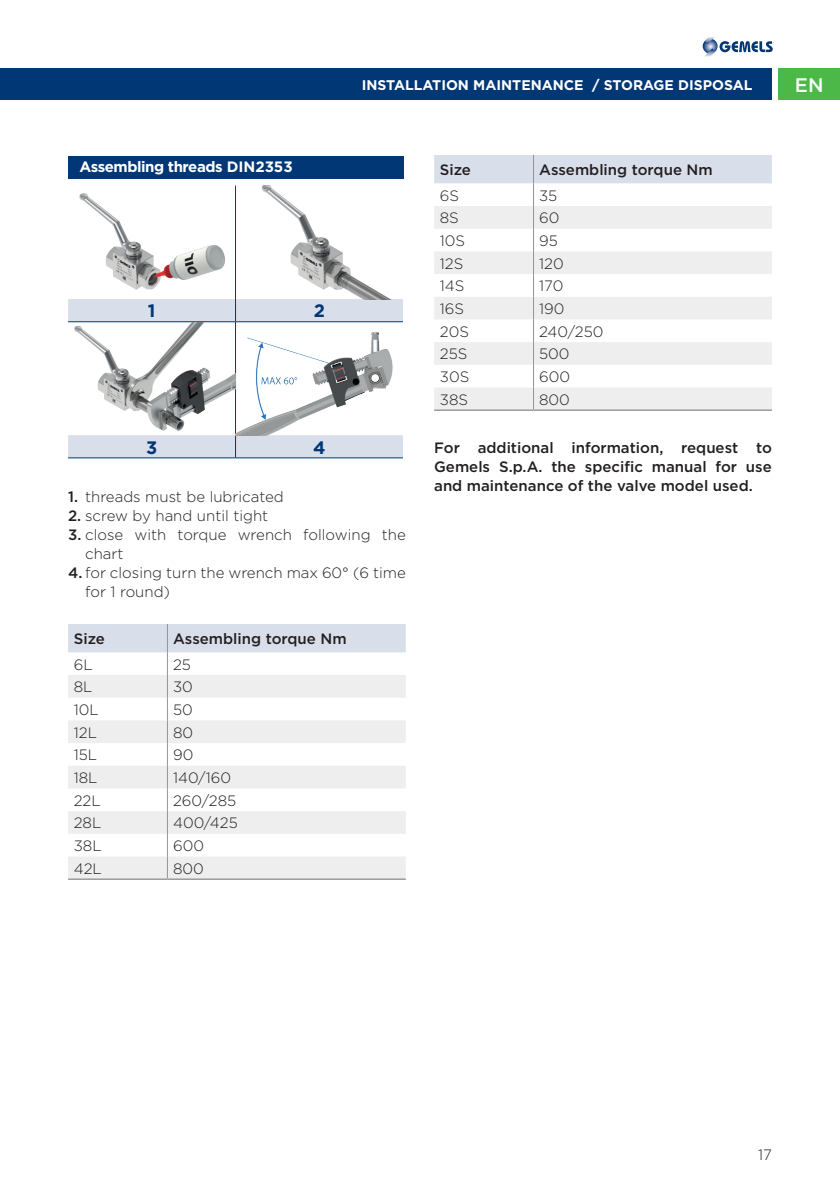
<style>
.page{position:relative;width:840px;height:1191px;background:#fff}
.page>*{position:absolute;margin:0;border:0;box-sizing:border-box;transform-origin:0 0}
.t1{font:500 19.6px "Gotham";color:#fff}
.Testo{font:700 18px "Gotham";color:#013775}
.Testo_rientro{font:300 15px/19px "Gotham";color:#231f20}
.Testo-2{font:500 15px/19px "Gotham";color:#231f20;text-align:justify}
.Testo_rientro-2{font:500 15px "Gotham";color:#231f20}
.Testo-3{font:700 15px "Gotham";letter-spacing:-.03em;color:#fff}
.t2{font:700 14px "Gotham";color:#fff}
.s1{font-weight:500}
</style>
<div class="page">
<div style="left:778px;top:68px;width:61px;height:32px;background:#4cb848"></div>
<div style="left:0;top:68px;width:771px;height:32px;background:#013775"></div>
<svg style="left:703px;top:37px;width:69px;height:20px"></svg>
<div style="left:68px;top:156px;width:335px;height:23px;background:#013775"></div>
<div style="left:68px;top:299px;width:335px;height:158px;background:#d9deeb"></div>
<hr style="left:68px;top:321px;width:167px;height:1px;background:#013775">
<hr style="left:235px;top:321px;width:168px;height:1px;background:#013775">
<hr style="left:68px;top:457px;width:167px;height:1px;background:#013775">
<hr style="left:235px;top:457px;width:168px;height:1px;background:#013775">
<hr style="left:235px;top:186px;width:1px;height:113px;background:#013775">
<svg style="left:235px;top:299px;width:1px;height:22px"></svg>
<svg style="left:235px;top:435px;width:1px;height:22px"></svg>
<img style="left:79px;top:193px;width:146px;height:97px">
<img style="left:262px;top:186px;width:128px;height:113px">
<img style="left:68px;top:322px;width:327px;height:113px">
<svg style="left:68px;top:624px;width:337px;height:254px"></svg>
<hr style="left:68px;top:878px;width:99px;height:2px;background:#939598">
<hr style="left:167px;top:878px;width:238px;height:2px;background:#939598">
<svg style="left:434px;top:155px;width:337px;height:254px"></svg>
<hr style="left:434px;top:409px;width:99px;height:2px;background:#939598">
<hr style="left:533px;top:409px;width:238px;height:2px;background:#939598">
<p class="t2" style="left:361px;top:75px;width:392px">INSTALLATION MAINTENANCE / STORAGE DISPOSAL</p>
<h1 class="t1" style="left:794px;top:72px;width:30px">EN</h1>
<p class="Testo-3" style="left:79px;top:157px;width:215px">Assembling threads DIN2353</p>
<p class="Testo" style="left:148px;top:299px;width:9px">1</p>
<p class="Testo" style="left:313px;top:299px;width:13px">2</p>
<p class="Testo" style="left:146px;top:435px;width:13px">3</p>
<p class="Testo" style="left:313px;top:435px;width:14px">4</p>
<p class="Testo_rientro" style="left:68px;top:487px;width:217px"><span class="s1">1.</span> threads must be lubricated</p>
<p class="Testo_rientro" style="left:68px;top:506px;width:201px"><span class="s1">2.</span> screw by hand until tight</p>
<p class="Testo_rientro" style="left:85px;top:525px;width:322px;text-indent:-17px"><span class="s1">3.</span> close with torque wrench following the chart</p>
<p class="Testo_rientro" style="left:85px;top:563px;width:322px;text-indent:-17px"><span class="s1">4.</span> for closing turn the wrench max 60° (6 time for 1 round)</p>
<p class="Testo_rientro-2" style="left:74px;top:629px;width:33px">Size</p>
<p class="Testo_rientro-2" style="left:173px;top:629px;width:175px">Assembling torque Nm</p>
<p class="Testo_rientro" style="left:74px;top:654px;width:20px">6L</p>
<p class="Testo_rientro" style="left:173px;top:654px;width:19px">25</p>
<p class="Testo_rientro" style="left:74px;top:677px;width:20px">8L</p>
<p class="Testo_rientro" style="left:173px;top:677px;width:21px">30</p>
<p class="Testo_rientro" style="left:74px;top:700px;width:26px">10L</p>
<p class="Testo_rientro" style="left:173px;top:700px;width:21px">50</p>
<p class="Testo_rientro" style="left:74px;top:722px;width:25px">12L</p>
<p class="Testo_rientro" style="left:173px;top:722px;width:22px">80</p>
<p class="Testo_rientro" style="left:74px;top:745px;width:25px">15L</p>
<p class="Testo_rientro" style="left:173px;top:745px;width:22px">90</p>
<p class="Testo_rientro" style="left:74px;top:768px;width:25px">18L</p>
<p class="Testo_rientro" style="left:173px;top:768px;width:60px">140/160</p>
<p class="Testo_rientro" style="left:74px;top:790px;width:28px">22L</p>
<p class="Testo_rientro" style="left:173px;top:790px;width:65px">260/285</p>
<p class="Testo_rientro" style="left:74px;top:813px;width:29px">28L</p>
<p class="Testo_rientro" style="left:173px;top:813px;width:66px">400/425</p>
<p class="Testo_rientro" style="left:74px;top:836px;width:29px">38L</p>
<p class="Testo_rientro" style="left:173px;top:836px;width:32px">600</p>
<p class="Testo_rientro" style="left:74px;top:858px;width:30px">42L</p>
<p class="Testo_rientro" style="left:173px;top:858px;width:32px">800</p>
<p class="Testo_rientro-2" style="left:439px;top:160px;width:33px">Size</p>
<p class="Testo_rientro-2" style="left:539px;top:160px;width:175px">Assembling torque Nm</p>
<p class="Testo_rientro" style="left:439px;top:185px;width:21px">6S</p>
<p class="Testo_rientro" style="left:539px;top:185px;width:20px">35</p>
<p class="Testo_rientro" style="left:439px;top:208px;width:21px">8S</p>
<p class="Testo_rientro" style="left:539px;top:208px;width:22px">60</p>
<p class="Testo_rientro" style="left:439px;top:231px;width:27px">10S</p>
<p class="Testo_rientro" style="left:539px;top:231px;width:20px">95</p>
<p class="Testo_rientro" style="left:439px;top:253px;width:25px">12S</p>
<p class="Testo_rientro" style="left:539px;top:253px;width:26px">120</p>
<p class="Testo_rientro" style="left:439px;top:276px;width:26px">14S</p>
<p class="Testo_rientro" style="left:539px;top:276px;width:26px">170</p>
<p class="Testo_rientro" style="left:439px;top:299px;width:26px">16S</p>
<p class="Testo_rientro" style="left:539px;top:299px;width:27px">190</p>
<p class="Testo_rientro" style="left:439px;top:321px;width:31px">20S</p>
<p class="Testo_rientro" style="left:539px;top:321px;width:66px">240/250</p>
<p class="Testo_rientro" style="left:439px;top:344px;width:29px">25S</p>
<p class="Testo_rientro" style="left:539px;top:344px;width:32px">500</p>
<p class="Testo_rientro" style="left:439px;top:367px;width:31px">30S</p>
<p class="Testo_rientro" style="left:539px;top:367px;width:32px">600</p>
<p class="Testo_rientro" style="left:439px;top:389px;width:30px">38S</p>
<p class="Testo_rientro" style="left:539px;top:389px;width:32px">800</p>
<p class="Testo-2" style="left:434px;top:438px;width:339px">For additional information, request to Gemels S.p.A. the specific manual for use and maintenance of the valve model used.</p>
<p class="Testo_rientro" style="left:757px;top:1145px;width:15px">17</p>
</div>
